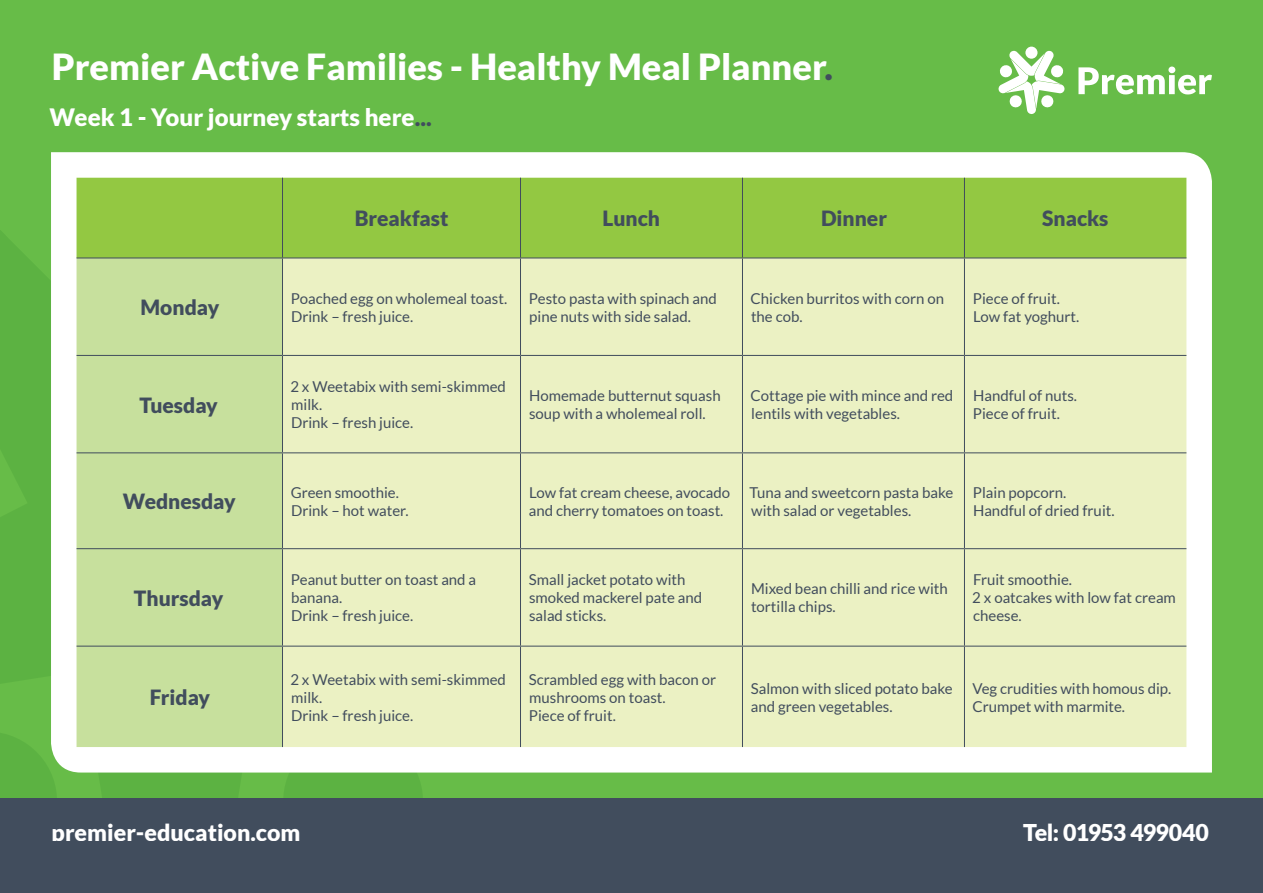
<style>
.page{position:relative;width:1263px;height:893px;background:#67bc48}
.page>*{position:absolute;margin:0;border:0;box-sizing:border-box;transform-origin:0 0}
.t1{font:900 36px "Lato";color:#fff}
.t2{font:900 24px "Lato";color:#fff}
.t3{font:900 23.1px "Lato";color:#fff}
.t4{font:900 23.1px "Lato";letter-spacing:-.035em;color:#fff}
.t5{font:900 21px "Lato";color:#414d5d}
.t6{font:15px/18px "Lato";color:#414d5d}
.s1{color:#414d5d}
</style>
<div class="page">
<svg style="left:274px;top:772px;width:158px;height:26px"></svg>
<svg style="left:75px;top:772px;width:150px;height:26px;fill:#5cb242"></svg>
<svg style="left:0;top:733px;width:56px;height:65px"></svg>
<div style="left:0;top:505px;width:51px;height:178px;background:#5cb242"></div>
<svg style="left:0;top:231px;width:51px;height:274px;fill:#5cb242"></svg>
<div style="left:0;top:798px;width:1263px;height:95px;background:#414d5d"></div>
<div style="left:51px;top:152px;width:1161px;height:620px;background:#fff"></div>
<div style="left:1025px;top:47px;width:12px;height:12px;background:#fff;border-radius:50%"></div>
<svg style="left:1078px;top:67px;width:134px;height:27px"></svg>
<svg style="left:998px;top:50px;width:67px;height:64px"></svg>
<div style="left:77px;top:178px;width:1109px;height:79px;background:#93c842"></div>
<div style="left:77px;top:258px;width:205px;height:489px;background:#c7e09d"></div>
<div style="left:283px;top:258px;width:903px;height:489px;background:#ebf1c3"></div>
<hr style="left:282px;top:178px;width:1px;height:79px;background:#414d5d">
<hr style="left:520px;top:178px;width:1px;height:79px;background:#414d5d">
<hr style="left:742px;top:178px;width:1px;height:79px;background:#414d5d">
<hr style="left:964px;top:178px;width:1px;height:79px;background:#414d5d">
<hr style="left:77px;top:257px;width:205px;height:1px;background:#414d5d">
<hr style="left:282px;top:257px;width:238px;height:1px;background:#414d5d">
<hr style="left:282px;top:258px;width:1px;height:97px;background:#414d5d">
<hr style="left:520px;top:257px;width:222px;height:1px;background:#414d5d">
<hr style="left:520px;top:258px;width:1px;height:97px;background:#414d5d">
<hr style="left:742px;top:257px;width:222px;height:1px;background:#414d5d">
<hr style="left:742px;top:258px;width:1px;height:97px;background:#414d5d">
<hr style="left:964px;top:257px;width:222px;height:1px;background:#414d5d">
<hr style="left:964px;top:258px;width:1px;height:97px;background:#414d5d">
<hr style="left:77px;top:355px;width:205px;height:1px;background:#414d5d">
<hr style="left:282px;top:355px;width:238px;height:1px;background:#414d5d">
<hr style="left:282px;top:356px;width:1px;height:96px;background:#414d5d">
<hr style="left:520px;top:355px;width:222px;height:1px;background:#414d5d">
<hr style="left:520px;top:356px;width:1px;height:96px;background:#414d5d">
<hr style="left:742px;top:355px;width:222px;height:1px;background:#414d5d">
<hr style="left:742px;top:356px;width:1px;height:96px;background:#414d5d">
<hr style="left:964px;top:355px;width:222px;height:1px;background:#414d5d">
<hr style="left:964px;top:356px;width:1px;height:96px;background:#414d5d">
<hr style="left:77px;top:452px;width:205px;height:1px;background:#414d5d">
<hr style="left:282px;top:452px;width:238px;height:1px;background:#414d5d">
<hr style="left:282px;top:453px;width:1px;height:95px;background:#414d5d">
<hr style="left:520px;top:452px;width:222px;height:1px;background:#414d5d">
<hr style="left:520px;top:453px;width:1px;height:95px;background:#414d5d">
<hr style="left:742px;top:452px;width:222px;height:1px;background:#414d5d">
<hr style="left:742px;top:453px;width:1px;height:95px;background:#414d5d">
<hr style="left:964px;top:452px;width:222px;height:1px;background:#414d5d">
<hr style="left:964px;top:453px;width:1px;height:95px;background:#414d5d">
<hr style="left:77px;top:548px;width:205px;height:1px;background:#414d5d">
<hr style="left:282px;top:548px;width:238px;height:1px;background:#414d5d">
<hr style="left:282px;top:549px;width:1px;height:97px;background:#414d5d">
<hr style="left:520px;top:548px;width:222px;height:1px;background:#414d5d">
<hr style="left:520px;top:549px;width:1px;height:97px;background:#414d5d">
<hr style="left:742px;top:548px;width:222px;height:1px;background:#414d5d">
<hr style="left:742px;top:549px;width:1px;height:97px;background:#414d5d">
<hr style="left:964px;top:548px;width:222px;height:1px;background:#414d5d">
<hr style="left:964px;top:549px;width:1px;height:97px;background:#414d5d">
<hr style="left:77px;top:646px;width:205px;height:1px;background:#414d5d">
<hr style="left:282px;top:646px;width:238px;height:1px;background:#414d5d">
<hr style="left:282px;top:647px;width:1px;height:100px;background:#414d5d">
<hr style="left:520px;top:646px;width:222px;height:1px;background:#414d5d">
<hr style="left:520px;top:647px;width:1px;height:100px;background:#414d5d">
<hr style="left:742px;top:646px;width:222px;height:1px;background:#414d5d">
<hr style="left:742px;top:647px;width:1px;height:100px;background:#414d5d">
<hr style="left:964px;top:646px;width:222px;height:1px;background:#414d5d">
<hr style="left:964px;top:647px;width:1px;height:100px;background:#414d5d">
<h1 class="t1" style="left:52px;top:46px;width:783px">Premier Active Families - Healthy Meal Planner<span class="s1">.</span></h1>
<h2 class="t2" style="left:50px;top:103px;width:384px">Week 1 - Your journey starts here<span class="s1">...</span></h2>
<h3 class="t5" style="left:355px;top:206px;width:95px">Breakfast</h3>
<h3 class="t5" style="left:602px;top:206px;width:59px">Lunch</h3>
<h3 class="t5" style="left:821px;top:206px;width:68px">Dinner</h3>
<h3 class="t5" style="left:1042px;top:206px;width:68px">Snacks</h3>
<h3 class="t5" style="left:141px;top:295px;width:80px">Monday</h3>
<p class="t6" style="left:291px;top:289px;width:218px">Poached egg on wholemeal toast.<br>Drink – fresh juice.</p>
<p class="t6" style="left:529px;top:289px;width:189px">Pesto pasta with spinach and pine nuts with side salad.</p>
<p class="t6" style="left:751px;top:289px;width:195px">Chicken burritos with corn on the cob.</p>
<p class="t6" style="left:973px;top:289px;width:108px">Piece of fruit.<br>Low fat yoghurt.</p>
<h3 class="t5" style="left:139px;top:393px;width:80px">Tuesday</h3>
<p class="t6" style="left:290px;top:378px;width:217px">2 x Weetabix with semi-skimmed milk.<br>Drink – fresh juice.</p>
<p class="t6" style="left:529px;top:387px;width:193px">Homemade butternut squash soup with a wholemeal roll.</p>
<p class="t6" style="left:751px;top:387px;width:204px">Cottage pie with mince and red lentils with vegetables.</p>
<p class="t6" style="left:973px;top:387px;width:106px">Handful of nuts.<br>Piece of fruit.</p>
<h3 class="t5" style="left:123px;top:489px;width:115px">Wednesday</h3>
<p class="t6" style="left:291px;top:483px;width:119px">Green smoothie.<br>Drink – hot water.</p>
<p class="t6" style="left:529px;top:483px;width:203px">Low fat cream cheese, avocado and cherry tomatoes on toast.</p>
<p class="t6" style="left:749px;top:483px;width:205px">Tuna and sweetcorn pasta bake with salad or vegetables.</p>
<p class="t6" style="left:973px;top:483px;width:143px">Plain popcorn.<br>Handful of dried fruit.</p>
<h3 class="t5" style="left:134px;top:586px;width:91px">Thursday</h3>
<h3 class="t5" style="left:150px;top:685px;width:62px">Friday</h3>
<p class="t6" style="left:291px;top:571px;width:187px">Peanut butter on toast and a banana.<br>Drink – fresh juice.</p>
<p class="t6" style="left:529px;top:571px;width:175px">Small jacket potato with smoked mackerel pate and salad sticks.</p>
<p class="t6" style="left:751px;top:580px;width:198px">Mixed bean chilli and rice with tortilla chips.</p>
<p class="t6" style="left:972px;top:571px;width:205px">Fruit smoothie.<br>2 x oatcakes with low fat cream cheese.</p>
<p class="t6" style="left:290px;top:670px;width:217px">2 x Weetabix with semi-skimmed milk.<br>Drink – fresh juice.</p>
<p class="t6" style="left:529px;top:670px;width:189px">Scrambled egg with bacon or mushrooms on toast.<br>Piece of fruit.</p>
<p class="t6" style="left:751px;top:679px;width:203px">Salmon with sliced potato bake and green vegetables.</p>
<p class="t6" style="left:972px;top:679px;width:200px">Veg crudities with homous dip.<br>Crumpet with marmite.</p>
<h3 class="t3" style="left:52px;top:819px;width:250px">premier-education.com</h3>
<h3 class="t4" style="left:1023px;top:819px;width:187px">Tel: 01953 499040</h3>
</div>
